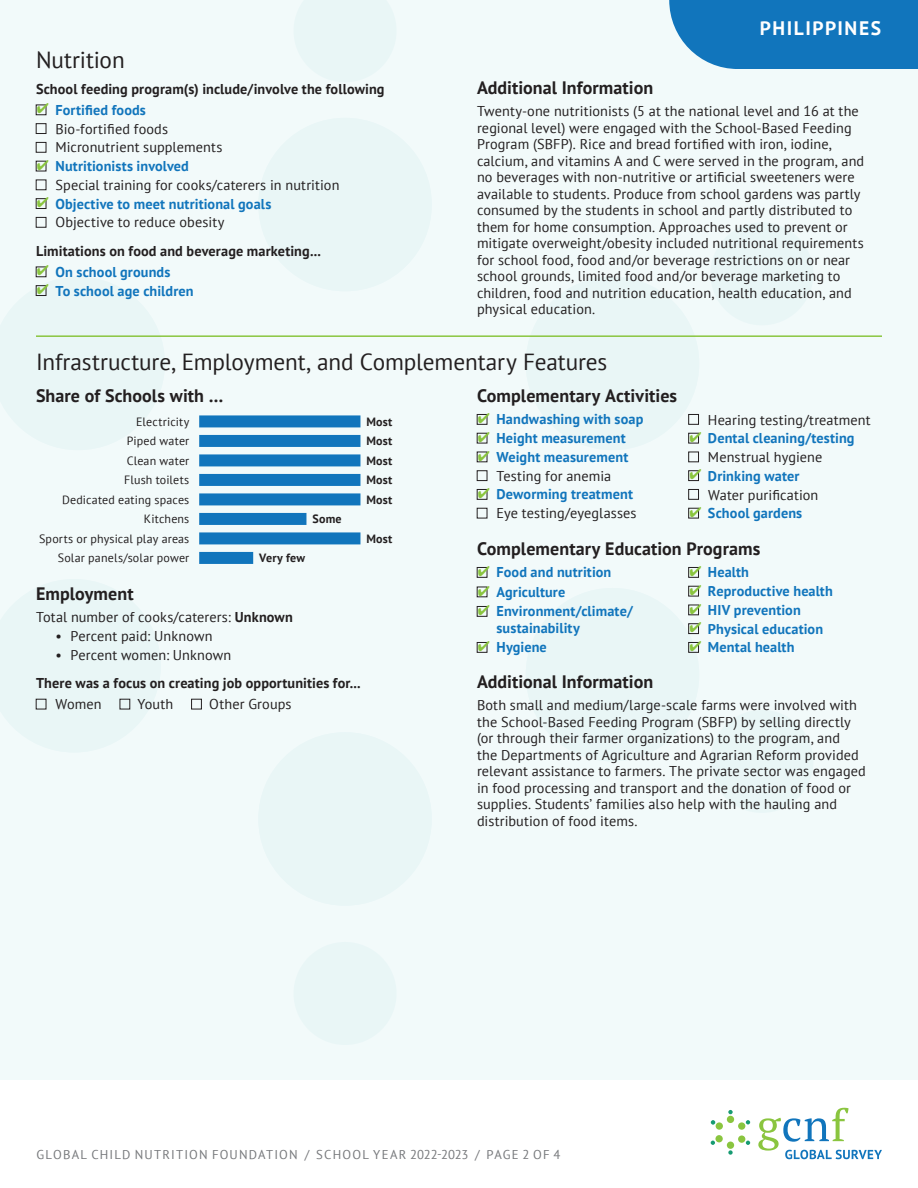
<style>
.page{position:relative;width:918px;height:1188px;background:#fff}
.page>*{position:absolute;margin:0;border:0;box-sizing:border-box;transform-origin:0 0}
.t1{font:23.25px "PT Sans";letter-spacing:-.005em;color:#231f20}
.t2{font:700 19.5px "PT Sans";letter-spacing:.075em;color:#fff}
.t3{font:700 18px "PT Sans";letter-spacing:.005em;color:#231f20}
.t4{font:14.25px/16.5px "PT Sans";letter-spacing:.01em;color:#231f20}
.t5{font:700 14.25px/19.5px "PT Sans";letter-spacing:.01em;color:#1175bc}
.t6{font:700 14.25px "PT Sans";letter-spacing:.01em;color:#231f20}
.t7{font:12.75px "PT Sans";letter-spacing:.09em;color:#76787b}
.t8{font:12px/19.5px "PT Sans";letter-spacing:.015em;color:#231f20;text-align:right}
.t9{font:700 12px/19.5px "PT Sans";letter-spacing:.02em;color:#231f20;text-align:justify}
.s1{font-weight:700}
</style>
<div class="page">
<div style="left:0;top:0;width:918px;height:1080px;background:#f2fafa"></div>
<div style="left:258px;top:118px;width:174px;height:173px;background:#e9f6f6;border-radius:50%"></div>
<div style="left:526px;top:277px;width:173px;height:173px;background:#e9f6f6;border-radius:50%"></div>
<div style="left:526px;top:588px;width:173px;height:173px;background:#e9f6f6;border-radius:50%"></div>
<div style="left:258px;top:732px;width:174px;height:174px;background:#e9f6f6;border-radius:50%"></div>
<div style="left:710px;top:222px;width:103px;height:103px;background:#e9f6f6;border-radius:50%"></div>
<div style="left:710px;top:710px;width:103px;height:103px;background:#e9f6f6;border-radius:50%"></div>
<div style="left:294px;top:942px;width:103px;height:103px;background:#e9f6f6;border-radius:50%"></div>
<div style="left:716px;top:1122px;width:7px;height:8px;background:#8ac53f;border-radius:50%"></div>
<div style="left:727px;top:1116px;width:7px;height:7px;background:#8ac53f;border-radius:50%"></div>
<div style="left:738px;top:1122px;width:7px;height:8px;background:#8ac53f;border-radius:50%"></div>
<div style="left:738px;top:1135px;width:7px;height:8px;background:#8ac53f;border-radius:50%"></div>
<div style="left:727px;top:1142px;width:7px;height:7px;background:#8ac53f;border-radius:50%"></div>
<div style="left:715px;top:1135px;width:8px;height:7px;background:#8ac53f;border-radius:50%"></div>
<svg style="left:746px;top:1120px;width:4px;height:4px"></svg>
<svg style="left:746px;top:1141px;width:4px;height:4px"></svg>
<svg style="left:728px;top:1150px;width:5px;height:5px"></svg>
<svg style="left:711px;top:1141px;width:4px;height:4px"></svg>
<svg style="left:711px;top:1120px;width:4px;height:5px"></svg>
<svg style="left:728px;top:1110px;width:5px;height:4px"></svg>
<svg style="left:758px;top:1108px;width:124px;height:51px"></svg>
<div style="left:736px;top:0;width:182px;height:69px;background:#1175bc"></div>
<svg style="left:669px;top:0;width:67px;height:69px"></svg>
<hr style="left:36px;top:335px;width:846px;height:2px;background:#8ac53f">
<svg style="left:199px;top:415px;width:161px;height:149px"></svg>
<div style="left:477px;top:433px;width:10px;height:10px;border:1px solid #231f20"></div>
<div style="left:477px;top:452px;width:10px;height:10px;border:1px solid #231f20"></div>
<div style="left:477px;top:471px;width:10px;height:10px;border:1px solid #231f20"></div>
<div style="left:689px;top:414px;width:10px;height:10px;border:1px solid #231f20"></div>
<div style="left:689px;top:452px;width:10px;height:10px;border:1px solid #231f20"></div>
<div style="left:689px;top:471px;width:10px;height:10px;border:1px solid #231f20"></div>
<div style="left:689px;top:489px;width:10px;height:10px;border:1px solid #231f20"></div>
<div style="left:477px;top:587px;width:10px;height:10px;border:1px solid #231f20"></div>
<div style="left:689px;top:624px;width:10px;height:10px;border:1px solid #231f20"></div>
<div style="left:191px;top:699px;width:11px;height:10px;border:1px solid #231f20"></div>
<div style="left:36px;top:105px;width:10px;height:10px;border:1px solid #231f20"></div>
<div style="left:36px;top:123px;width:10px;height:11px;border:1px solid #231f20"></div>
<div style="left:36px;top:142px;width:10px;height:10px;border:1px solid #231f20"></div>
<div style="left:36px;top:161px;width:10px;height:10px;border:1px solid #231f20"></div>
<div style="left:36px;top:180px;width:10px;height:10px;border:1px solid #231f20"></div>
<div style="left:36px;top:198px;width:10px;height:11px;border:1px solid #231f20"></div>
<div style="left:36px;top:217px;width:10px;height:10px;border:1px solid #231f20"></div>
<svg style="left:478px;top:414px;width:10px;height:9px"></svg>
<svg style="left:478px;top:432px;width:10px;height:10px"></svg>
<svg style="left:478px;top:451px;width:10px;height:10px"></svg>
<svg style="left:478px;top:489px;width:10px;height:9px"></svg>
<svg style="left:690px;top:432px;width:9px;height:10px"></svg>
<svg style="left:690px;top:470px;width:9px;height:9px"></svg>
<svg style="left:690px;top:507px;width:9px;height:10px"></svg>
<svg style="left:478px;top:567px;width:10px;height:9px"></svg>
<svg style="left:478px;top:586px;width:10px;height:10px"></svg>
<svg style="left:478px;top:606px;width:10px;height:9px"></svg>
<svg style="left:478px;top:642px;width:10px;height:9px"></svg>
<svg style="left:690px;top:567px;width:9px;height:9px"></svg>
<svg style="left:690px;top:585px;width:9px;height:10px"></svg>
<svg style="left:690px;top:604px;width:9px;height:10px"></svg>
<svg style="left:690px;top:623px;width:9px;height:9px"></svg>
<svg style="left:690px;top:641px;width:9px;height:10px"></svg>
<svg style="left:37px;top:104px;width:10px;height:10px"></svg>
<svg style="left:37px;top:160px;width:10px;height:10px"></svg>
<svg style="left:37px;top:198px;width:10px;height:9px"></svg>
<svg style="left:35px;top:266px;width:130px;height:71px"></svg>
<h1 class="t1" style="left:36px;top:45px;width:90px">Nutrition</h1>
<p class="t6" style="left:36px;top:79px;width:350px">School feeding program )s( include/involve the following</p>
<p class="t5" style="left:55px;top:100px;width:92px">Fortified foods</p>
<p class="t4" style="left:55px;top:119px;width:169px;line-height:18.8px">Bio-fortified foods<br>Micronutrient supplements</p>
<p class="t5" style="left:55px;top:156px;width:135px">Nutritionists involved</p>
<p class="t4" style="left:55px;top:176px;width:286px">Special training for cooks/caterers in nutrition</p>
<p class="t5" style="left:55px;top:194px;width:218px">Objective to meet nutritional goals</p>
<p class="t4" style="left:55px;top:214px;width:170px">Objective to reduce obesity</p>
<p class="t6" style="left:36px;top:241px;width:286px">Limitations on food and beverage marketing...</p>
<p class="t5" style="left:55px;top:262px;width:116px">On school grounds</p>
<p class="t5" style="left:55px;top:281px;width:140px">To school age children</p>
<h2 class="t2" style="left:760px;top:15px;width:123px">PHILIPPINES</h2>
<p class="t3" style="left:477px;top:76px;width:178px">Additional Information</p>
<p class="t4" style="left:477px;top:103px;width:389px">Twenty-one nutritionists 5( at the national level and 16 at the regional level) were engaged with the School-Based Feeding Program (SBFP .) Rice and bread fortified with iron, iodine, calcium, and vitamins A and C were served in the program, and no beverages with non-nutritive or artificial sweeteners were available to students. Produce from school gardens was partly consumed by the students in school and partly distributed to them for home consumption. Approaches used to prevent or mitigate overweight/obesity included nutritional requirements for school food, food and/or beverage restrictions on or near school grounds, limited food and/or beverage marketing to children, food and nutrition education, health education, and physical education.</p>
<h1 class="t1" style="left:36px;top:347px;width:573px">Infrastructure, Employment, and Complementary Features</h1>
<p class="t3" style="left:36px;top:384px;width:189px">Share of Schools with ...</p>
<p class="t8" style="left:39px;top:411px;width:152px">Electricity<br>Piped water<br>Clean water<br>Flush toilets<br>Dedicated eating spaces<br>Kitchens<br>Sports or physical play areas<br>Solar panels/solar power</p>
<p class="t9" style="left:366px;top:412px;width:27px">Most Most Most Most Most</p>
<p class="t3" style="left:477px;top:384px;width:202px">Complementary Activities</p>
<p class="t5" style="left:496px;top:409px;width:148px">Handwashing with soap</p>
<p class="t5" style="left:496px;top:428px;width:131px">Height measurement</p>
<p class="t5" style="left:496px;top:447px;width:133px">Weight measurement</p>
<p class="t4" style="left:496px;top:467px;width:116px">Testing for anemia</p>
<p class="t5" style="left:496px;top:484px;width:138px">Deworming treatment</p>
<p class="t4" style="left:496px;top:505px;width:142px">Eye testing/eyeglasses</p>
<p class="t4" style="left:708px;top:411px;width:164px">Hearing testing/treatment</p>
<p class="t5" style="left:708px;top:428px;width:148px">Dental cleaning/testing</p>
<p class="t4" style="left:708px;top:448px;width:116px">Menstrual hygiene</p>
<p class="t5" style="left:708px;top:466px;width:93px">Drinking water</p>
<p class="t4" style="left:708px;top:486px;width:112px">Water purification</p>
<p class="t5" style="left:708px;top:503px;width:96px">School gardens</p>
<p class="t3" style="left:477px;top:537px;width:285px">Complementary Education Programs</p>
<p class="t5" style="left:496px;top:562px;width:116px">Food and nutrition</p>
<p class="t5" style="left:496px;top:582px;width:70px">Agriculture</p>
<p class="t5" style="left:496px;top:601px;width:138px">Environment/climate/</p>
<p class="t5" style="left:496px;top:618px;width:85px">sustainability<br>Hygiene</p>
<p class="t9" style="left:312px;top:509px;width:31px">Some</p>
<p class="t9" style="left:366px;top:529px;width:27px">Most</p>
<p class="t9" style="left:259px;top:548px;width:47px">Very few</p>
<p class="t5" style="left:708px;top:562px;width:42px">Health</p>
<p class="t5" style="left:708px;top:581px;width:126px">Reproductive health</p>
<p class="t5" style="left:708px;top:600px;width:94px">HIV prevention</p>
<p class="t5" style="left:708px;top:619px;width:117px">Physical education</p>
<p class="t5" style="left:708px;top:637px;width:88px">Mental health</p>
<p class="t3" style="left:36px;top:581px;width:99px">Employment</p>
<p class="t4" style="left:70px;top:608px;width:224px;line-height:18.8px;text-indent:-34px">Total number of cooks/caterers: <span class="s1">Unknown<br></span>Percent paid: Unknown</p>
<p class="t4" style="left:55px;top:627px;width:8px">•</p>
<p class="t4" style="left:70px;top:646px;width:162px">Percent women: Unknown</p>
<p class="t4" style="left:55px;top:646px;width:8px">•</p>
<p class="t6" style="left:36px;top:674px;width:326px">There was a focus on creating job opportunities for...</p>
<p class="t4" style="left:209px;top:696px;width:84px">Other Groups</p>
<p class="t3" style="left:477px;top:669px;width:178px">Additional Information</p>
<p class="t4" style="left:477px;top:697px;width:390px">Both small and medium/large-scale farms were involved with the School-Based Feeding Program (SBFP) by selling directly (or through their farmer organizations) to the program, and<br>the Departments of Agriculture and Agrarian Reform provided relevant assistance to farmers. The private sector was engaged in food processing and transport and the donation of food or supplies. Students’ families also help with the hauling and distribution of food items.</p>
<p class="t4" style="left:55px;top:696px;width:48px">Women</p>
<p class="t4" style="left:138px;top:696px;width:37px">Youth</p>
<p class="t7" style="left:37px;top:1147px;width:263px">GLOBAL CHILD NUTRITION FOUNDATION</p>
<p class="t7" style="left:305px;top:1147px;width:6px">/</p>
<p class="t7" style="left:316px;top:1147px;width:154px">SCHOOL YEAR 2022-2023</p>
<p class="t7" style="left:475px;top:1147px;width:6px">/</p>
<p class="t7" style="left:487px;top:1147px;width:75px">PAGE 2 OF 4</p>
</div>
